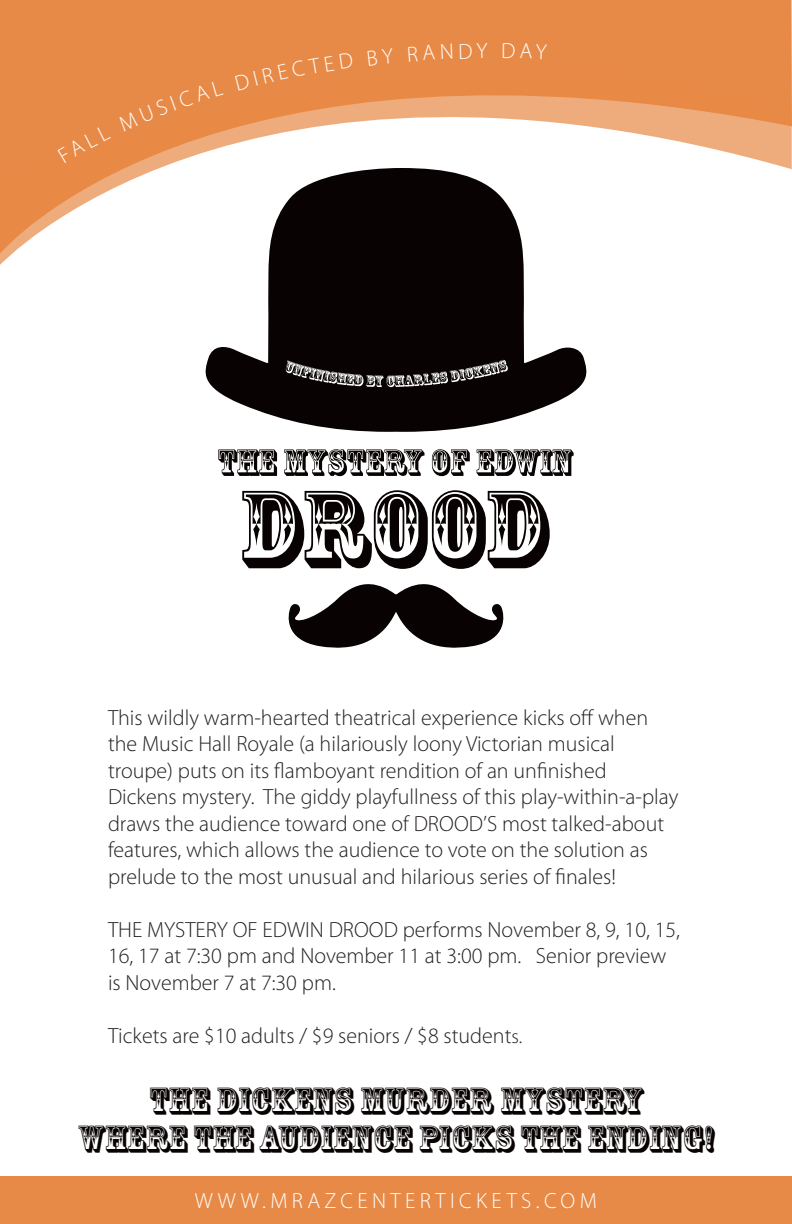
<style>
.page{position:relative;width:792px;height:1224px;background:#fff}
.page>*{position:absolute;margin:0;border:0;box-sizing:border-box;transform-origin:0 0}
.Topic_Header{font:36px/38px "Rosewood Std";color:#080302;text-align:center}
.t1{font:300 22px/26.4px "Myriad Pro";color:#231f20}
.t2{font:300 22px "Myriad Pro";letter-spacing:.2em;color:#fff}
.s1{font-size:20px}
</style>
<div class="page">
<svg style="left:0;top:0;width:792px;height:254px;fill:#e88a47"></svg>
<div style="left:0;top:1176px;width:792px;height:48px;background:#e88945"></div>
<svg style="left:199px;top:168px;width:394px;height:480px"></svg>
<svg style="left:242px;top:490px;width:308px;height:79px"></svg>
<svg style="left:218px;top:449px;width:356px;height:27px"></svg>
<div style="left:58px;top:125px;width:53px;height:38px;background:#e88a47"></div>
<div style="left:119px;top:80px;width:105px;height:51px;background:#e88a47"></div>
<div style="left:235px;top:53px;width:118px;height:37px;background:#e88a47"></div>
<svg style="left:368px;top:48px;width:26px;height:17px"></svg>
<svg style="left:408px;top:45px;width:27px;height:16px"></svg>
<svg style="left:441px;top:44px;width:11px;height:15px"></svg>
<svg style="left:460px;top:43px;width:28px;height:16px"></svg>
<svg style="left:503px;top:43px;width:44px;height:16px"></svg>
<p class="t1" style="left:108px;top:704px;width:572px">This wildly warm-hearted theatrical experience kicks off when the Music Hall Royale (a hilariously loony Victorian musical troupe) puts on its flamboyant rendition of an unfinished Dickens mystery. The giddy playfullness of this play-within-a-play draws the audience toward one of DROOD’S most talked-about features, which allows the audience to vote on the solution as prelude to the most unusual and hilarious series of finales!</p>
<p class="t1" style="left:108px;top:916px;width:574px">THE MYSTERY OF EDWIN DROOD performs November 8, 9, 10, 15,<br>16, 17 at 7:30 pm and November 11 at 3:00 pm. Senior preview is November 7 at 7:30 pm.</p>
<p class="t1" style="left:108px;top:1022px;width:416px">Tickets are $10 adults / $9 seniors / $8 student<span class="s1">s.</span></p>
<p class="Topic_Header" style="left:78px;top:1082px;width:638px">THE DICKENS MURDER MYSTERY<br>WHERE THE AUDIENCE PICKS THE ENDING!</p>
<p class="t2" style="left:195px;top:1188px;width:404px">WWW.MRAZCENTERTICKETS.COM</p>
</div>
